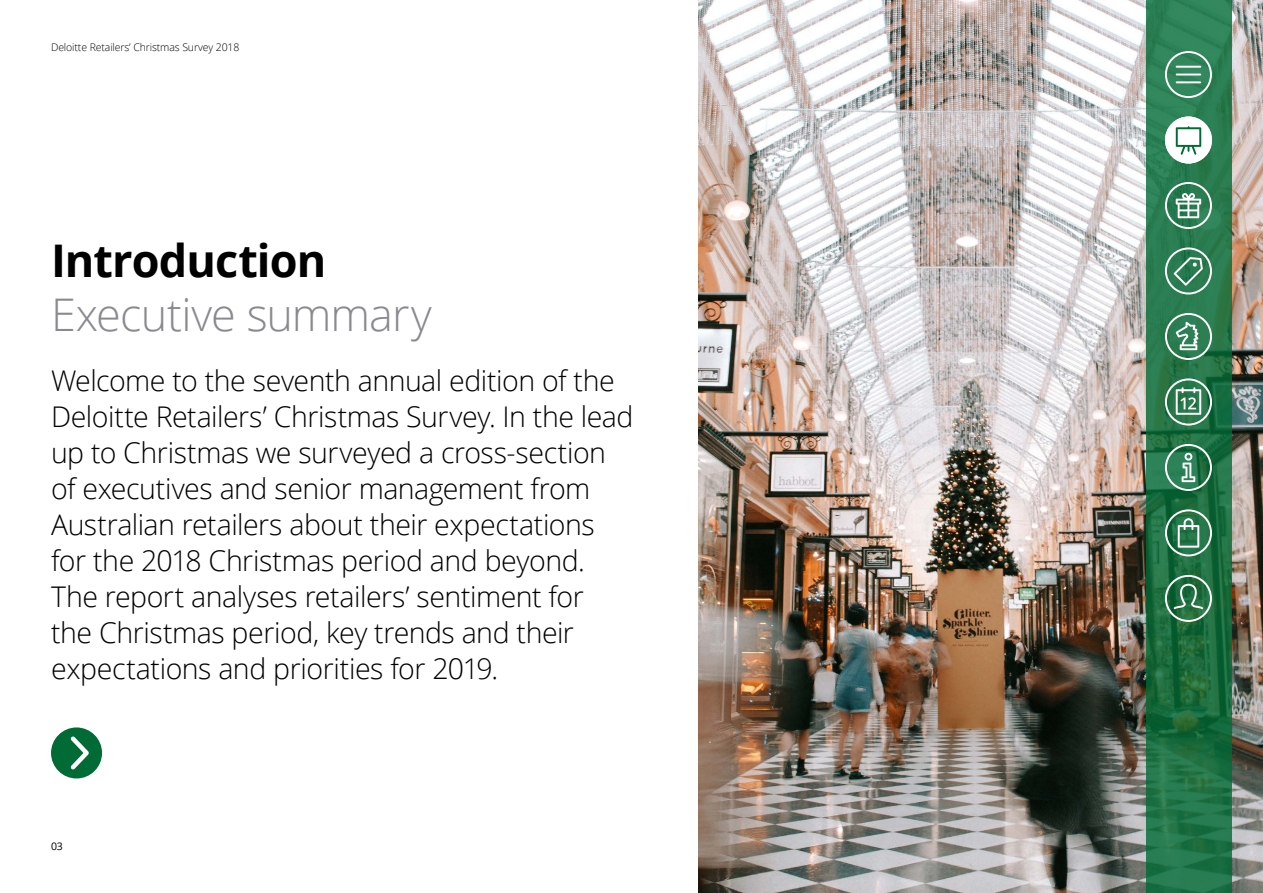
<style>
.page{position:relative;width:1263px;height:893px;background:#fff}
.page>*{position:absolute;margin:0;border:0;box-sizing:border-box;transform-origin:0 0}
.t1{font:300 45px "Open Sans";letter-spacing:-.02em;color:#878a8f}
.t2{font:700 45px "Open Sans";letter-spacing:-.02em;color:#000}
.t3{font:300 28.5px/36px "Open Sans";letter-spacing:-.015em;color:#000}
.t4{font:300 10.5px "Open Sans";letter-spacing:-.01em;color:#000}
.t5{font:10.5px "Open Sans";color:#000}
</style>
<div class="page">
<img style="left:698px;top:0;width:565px;height:893px">
<svg style="left:1146px;top:0;width:85px;height:893px;background:#227447"></svg>
<div style="left:51px;top:727px;width:51px;height:51px;background:#006b35;border-radius:50%"></div>
<svg style="left:70px;top:732px;width:23px;height:42px"></svg>
<svg style="left:1165px;top:51px;width:47px;height:47px;background:#579c79"></svg>
<svg style="left:1165px;top:247px;width:47px;height:47px;background:#539572"></svg>
<svg style="left:1165px;top:509px;width:47px;height:47px;background:#4e8f6a"></svg>
<svg style="left:1165px;top:182px;width:47px;height:47px"></svg>
<svg style="left:1165px;top:378px;width:47px;height:48px;background:#599672"></svg>
<svg style="left:1165px;top:444px;width:47px;height:47px;background:#4c906c"></svg>
<svg style="left:1165px;top:313px;width:47px;height:47px;background:#599977"></svg>
<svg style="left:1165px;top:575px;width:47px;height:47px;background:#488862"></svg>
<svg style="left:1165px;top:117px;width:47px;height:47px"></svg>
<p class="t4" style="left:51px;top:40px;width:190px">Deloitte Retailers’ Christmas Survey 2018</p>
<h1 class="t2" style="left:51px;top:229px;width:277px">Introduction</h1>
<h1 class="t1" style="left:51px;top:284px;width:382px">Executive summary</h1>
<p class="t3" style="left:51px;top:362px;width:584px">Welcome to the seventh annual edition of the Deloitte Retailers’ Christmas Survey. In the lead up to Christmas we surveyed a cross-section of executives and senior management from Australian retailers about their expectations for the 2018 Christmas period and beyond.<br>The report analyses retailers’ sentiment for<br>the Christmas period, key trends and their expectations and priorities for 2019.</p>
<p class="t5" style="left:51px;top:839px;width:13px">03</p>
</div>
